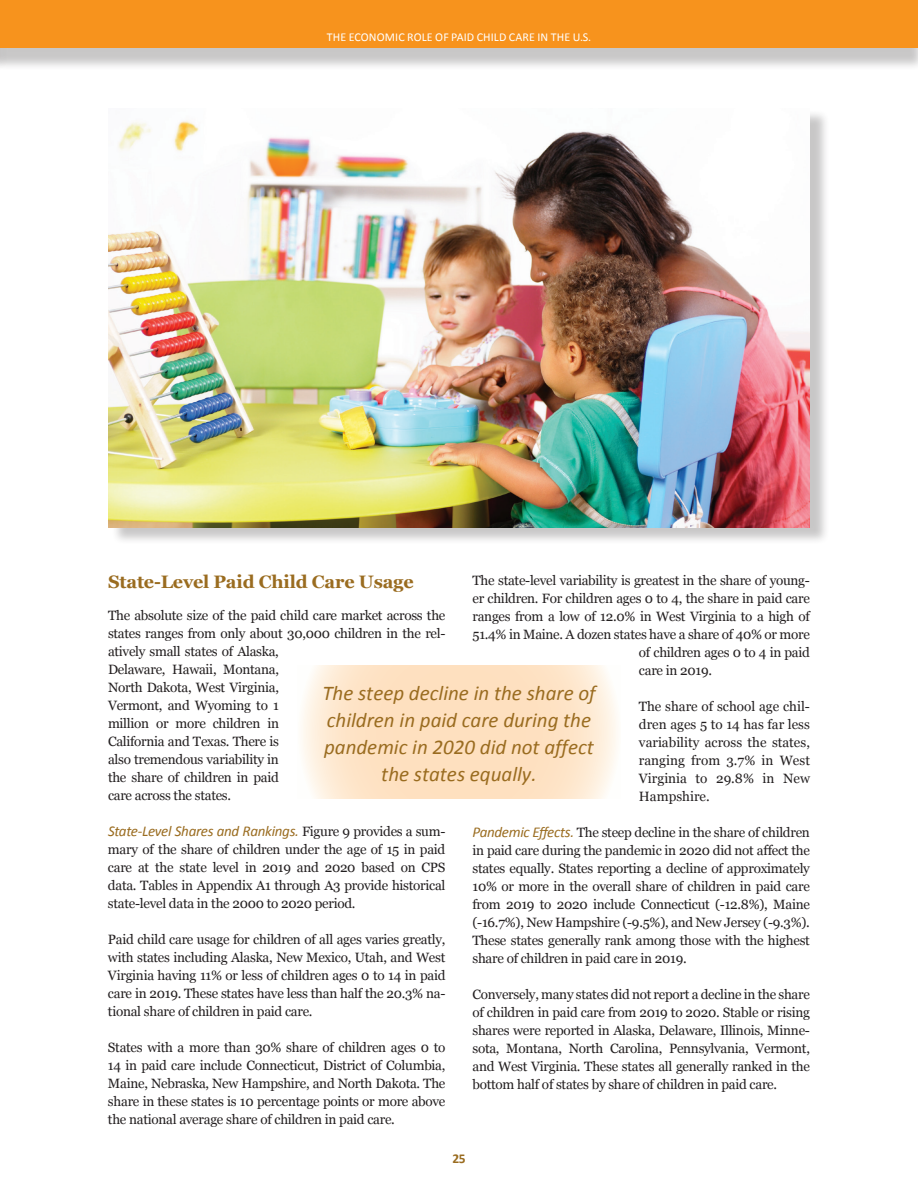
<style>
.page{position:relative;width:918px;height:1188px;background:#fff}
.page>*{position:absolute;margin:0;border:0;box-sizing:border-box;transform-origin:0 0}
.t1{font:italic 21px/27px "Calibri";color:#9a6c20;text-align:center}
.t2{font:700 18px "Georgia";letter-spacing:-.01em;color:#9a6c20}
.t3{font:italic 15px "Calibri";letter-spacing:-.02em;color:#9a6c20}
.t4{font:13.5px/18px "Georgia";letter-spacing:-.02em;color:#231f20;text-align:justify}
.t5{font:700 13.5px "Calibri";color:#9a6c20}
.t6{font:12px "Calibri";letter-spacing:.01em;color:#fff}
.s1{font-family:"Calibri";font-style:italic;font-size:15px;color:#9a6c20}
.s2{font-family:"Georgia";font-style:normal;font-size:13.5px;color:#231f20}
</style>
<div class="page">
<div style="left:0;top:7px;width:918px;height:64px;background:#231f20;opacity:.25"></div>
<div style="left:0;top:0;width:918px;height:48px;background:#f7931d"></div>
<svg style="left:302px;top:666px;width:315px;height:133px;background:#fee5c9"></svg>
<div style="left:111px;top:109px;width:718px;height:436px;background:#231f20;opacity:.25"></div>
<img style="left:108px;top:109px;width:702px;height:418px">
<p class="t6" style="left:327px;top:29px;width:266px">THE ECONOMIC ROLE OF PAID CHILD CARE IN THE U.S.</p>
<p class="t4" style="left:472px;top:571px;width:339px">The state-level variability is greatest in the share of young-</p>
<p class="t4" style="left:472px;top:589px;width:339px">er children. For children ages 0 to 4, the share in paid care</p>
<p class="t4" style="left:472px;top:607px;width:339px">ranges from a low of 12.0% in West Virginia to a high of</p>
<p class="t4" style="left:472px;top:624px;width:339px">51.4% in Maine. A dozen states have a share of 40% or more</p>
<p class="t4" style="left:639px;top:642px;width:172px">of children ages 0 to 4 in paid</p>
<p class="t4" style="left:639px;top:660px;width:75px">care in 2019.</p>
<p class="t4" style="left:639px;top:696px;width:173px">The share of school age chil&shy;dren ages 5 to 14 has far less variability across the states, ranging from 3.7% in West Virginia to 29.8% in New Hampshire.</p>
<p class="t4" style="left:472px;top:823px;width:339px"><span class="s1">Pandemic Effects.</span> The steep decline in the share of children in paid care during the pandemic in 2020 did not affect the states equally. States reporting a decline of approximately 10% or more in the overall share of children in paid care from 2019 to 2020 include Connecticut (-12.8%), Maine (-16.7%), New Hampshire (-9.5%), and New Jersey (-9.3%).<br>These states generally rank among those with the highest share of children in paid care in 2019.</p>
<p class="t4" style="left:472px;top:985px;width:339px">Conversely, many states did not report a decline in the share of children in paid care from 2019 to 2020. Stable or rising shares were reported in Alaska, Delaware, Illinois, Minne&shy;sota, Montana, North Carolina, Pennsylvania, Vermont, and West Virginia. These states all generally ranked in the bottom half of states by share of children in paid care.</p>
<h2 class="t2" style="left:108px;top:568px;width:307px">State-Level Paid Child Care Usage</h2>
<p class="t4" style="left:108px;top:605px;width:339px;text-align:left">The absolute size of the paid child care market across the states ranges from only about 30,000 children in the rel&shy;atively small states of Alaska,<br>Delaware, Hawaii, Montana,<br>North Dakota, West Virginia,<br>Vermont, and Wyoming to 1<br>million or more children in<br>California and Texas. There is<br>also tremendous variability in<br>the share of children in paid<br>care across the states.</p>
<p class="t3" style="left:108px;top:820px;width:339px">State-Level Shares and Rankings. <span class="s2">Figure 9 provides a sum-</span></p>
<p class="t4" style="left:108px;top:839px;width:339px">mary of the share of children under the age of 15 in paid care at the state level in 2019 and 2020 based on CPS data. Tables in Appendix A1 through A3 provide historical state-level data in the 2000 to 2020 period.</p>
<p class="t4" style="left:108px;top:929px;width:339px">Paid child care usage for children of all ages varies greatly, with states including Alaska, New Mexico, Utah, and West Virginia having 11% or less of children ages 0 to 14 in paid care in 2019. These states have less than half the 20.3% na&shy;tional share of children in paid care.</p>
<p class="t4" style="left:108px;top:1037px;width:339px">States with a more than 30% share of children ages 0 to 14 in paid care include Connecticut, District of Columbia, Maine, Nebraska, New Hampshire, and North Dakota. The share in these states is 10 percentage points or more above the national average share of children in paid care.</p>
<h1 class="t1" style="left:322px;top:678px;width:275px">The steep decline in the share of children in paid care during the pandemic in 2020 did not affect the states equally.</h1>
<p class="t5" style="left:452px;top:1150px;width:15px">25</p>
</div>
